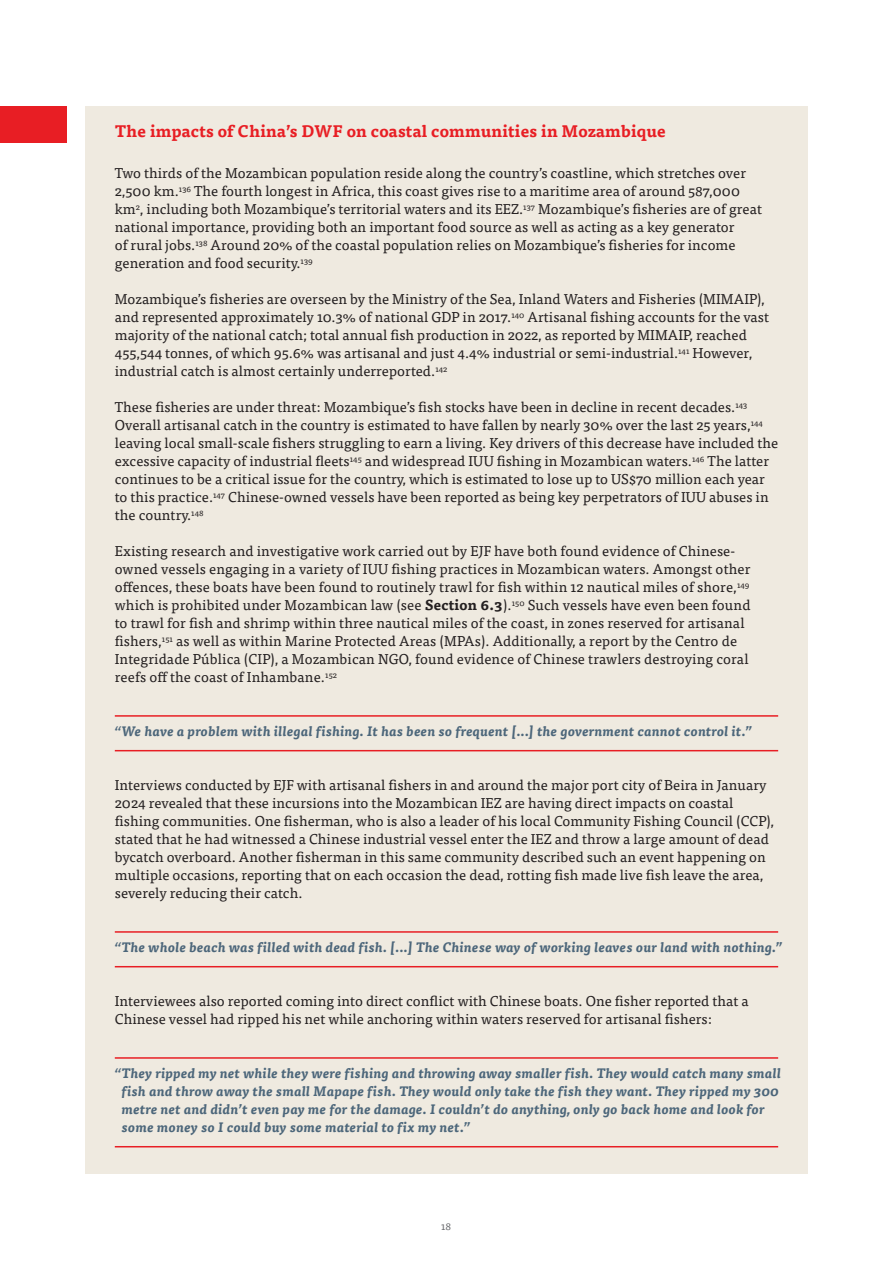
<style>
.page{position:relative;width:893px;height:1263px;background:#fff}
.page>*{position:absolute;margin:0;border:0;box-sizing:border-box;transform-origin:0 0}
.t1{font:700 16.5px "Tisa Pro";letter-spacing:.01em;color:#e81e24}
.t2{font:14.25px/18px "Tisa Pro";letter-spacing:.005em;color:#231f20}
.QUOTE{font:italic 700 13.5px/18px "Tisa Pro";letter-spacing:.03em;color:#4c667a}
.t3{font:10.5px "Tisa Pro";color:#6c6d70}
.s1{font-weight:700}
</style>
<div class="page">
<div style="left:85px;top:106px;width:723px;height:1068px;background:#efeae0"></div>
<hr style="left:115px;top:750px;width:663px;height:1px;background:#e81e24">
<hr style="left:115px;top:715px;width:663px;height:2px;background:#e81e24">
<hr style="left:115px;top:966px;width:663px;height:1px;background:#e81e24">
<hr style="left:115px;top:931px;width:663px;height:2px;background:#e81e24">
<hr style="left:115px;top:1146px;width:663px;height:1px;background:#e81e24">
<hr style="left:115px;top:1057px;width:663px;height:2px;background:#e81e24">
<div style="left:0;top:106px;width:67px;height:36px;background:#e81e24"></div>
<p class="t1" style="left:115px;top:118px;width:552px">The impacts of China’s DWF on coastal communities in Mozambique</p>
<p class="t2" style="left:115px;top:163px;width:649px">Two thirds of the Mozambican population reside along the country’s coastline, which stretches over 2,500 km.<sup>136</sup> The fourth longest in Africa, this coast gives rise to a maritime area of around 587,000 km<sup>2</sup>, including both Mozambique’s territorial waters and its EEZ.<sup>137</sup> Mozambique’s fisheries are of great national importance, providing both an important food source as well as acting as a key generator<br>of rural jobs.<sup>138</sup> Around 20% of the coastal population relies on Mozambique’s fisheries for income generation and food security.<sup>139</sup></p>
<p class="t2" style="left:115px;top:289px;width:656px">Mozambique’s fisheries are overseen by the Ministry of the Sea, Inland Waters and Fisheries (MIMAIP), and represented approximately 10.3% of national GDP in 2017.<sup>140</sup> Artisanal fishing accounts for the vast majority of the national catch; total annual fish production in 2022, as reported by MIMAIP, reached 455,544 tonnes, of which 95.6% was artisanal and just 4.4% industrial or semi-industrial.<sup>141</sup> However, industrial catch is almost certainly underreported.<sup>142</sup></p>
<p class="t2" style="left:115px;top:397px;width:665px">These fisheries are under threat: Mozambique’s fish stocks have been in decline in recent decades.<sup>143<br></sup>Overall artisanal catch in the country is estimated to have fallen by nearly 30% over the last 25 years,<sup>144 </sup>leaving local small-scale fishers struggling to earn a living. Key drivers of this decrease have included the excessive capacity of industrial fleets<sup>145</sup> and widespread IUU fishing in Mozambican waters.<sup>146</sup> The latter continues to be a critical issue for the country, which is estimated to lose up to US$70 million each year to this practice.<sup>147</sup> Chinese-owned vessels have been reported as being key perpetrators of IUU abuses in the country.<sup>148</sup></p>
<p class="t2" style="left:115px;top:541px;width:637px">Existing research and investigative work carried out by EJF have both found evidence of Chinese&shy;owned vessels engaging in a variety of IUU fishing practices in Mozambican waters. Amongst other offences, these boats have been found to routinely trawl for fish within 12 nautical miles of shore,<sup>149 </sup>which is prohibited under Mozambican law (see <span class="s1">Section 6.3</span>).<sup>150</sup> Such vessels have even been found to trawl for fish and shrimp within three nautical miles of the coast, in zones reserved for artisanal fishers,<sup>151</sup> as well as within Marine Protected Areas (MPAs). Additionally, a report by the Centro de Integridade Pública (CIP), a Mozambican NGO, found evidence of Chinese trawlers destroying coral reefs off the coast of Inhambane.<sup>152</sup></p>
<p class="QUOTE" style="left:115px;top:722px;width:638px">“We have a problem with illegal fishing. It has been so frequent [...] the government cannot control it.”</p>
<p class="t2" style="left:115px;top:775px;width:661px">Interviews conducted by EJF with artisanal fishers in and around the major port city of Beira in January 2024 revealed that these incursions into the Mozambican IEZ are having direct impacts on coastal fishing communities. One fisherman, who is also a leader of his local Community Fishing Council (CCP), stated that he had witnessed a Chinese industrial vessel enter the IEZ and throw a large amount of dead bycatch overboard. Another fisherman in this same community described such an event happening on multiple occasions, reporting that on each occasion the dead, rotting fish made live fish leave the area, severely reducing their catch.</p>
<p class="QUOTE" style="left:115px;top:938px;width:669px">“The whole beach was filled with dead fish. [...] The Chinese way of working leaves our land with nothing.”</p>
<p class="t2" style="left:115px;top:991px;width:635px">Interviewees also reported coming into direct conflict with Chinese boats. One fisher reported that a<br>Chinese vessel had ripped his net while anchoring within waters reserved for artisanal fishers:</p>
<p class="QUOTE" style="left:122px;top:1064px;width:660px;text-indent:-7px">“They ripped my net while they were fishing and throwing away smaller fish. They would catch many small fish and throw away the small Mapape fish. They would only take the fish they want. They ripped my 300 metre net and didn’t even pay me for the damage. I couldn’t do anything, only go back home and look for some money so I could buy some material to fix my net.”</p>
<p class="t3" style="left:441px;top:1218px;width:11px">18</p>
</div>
